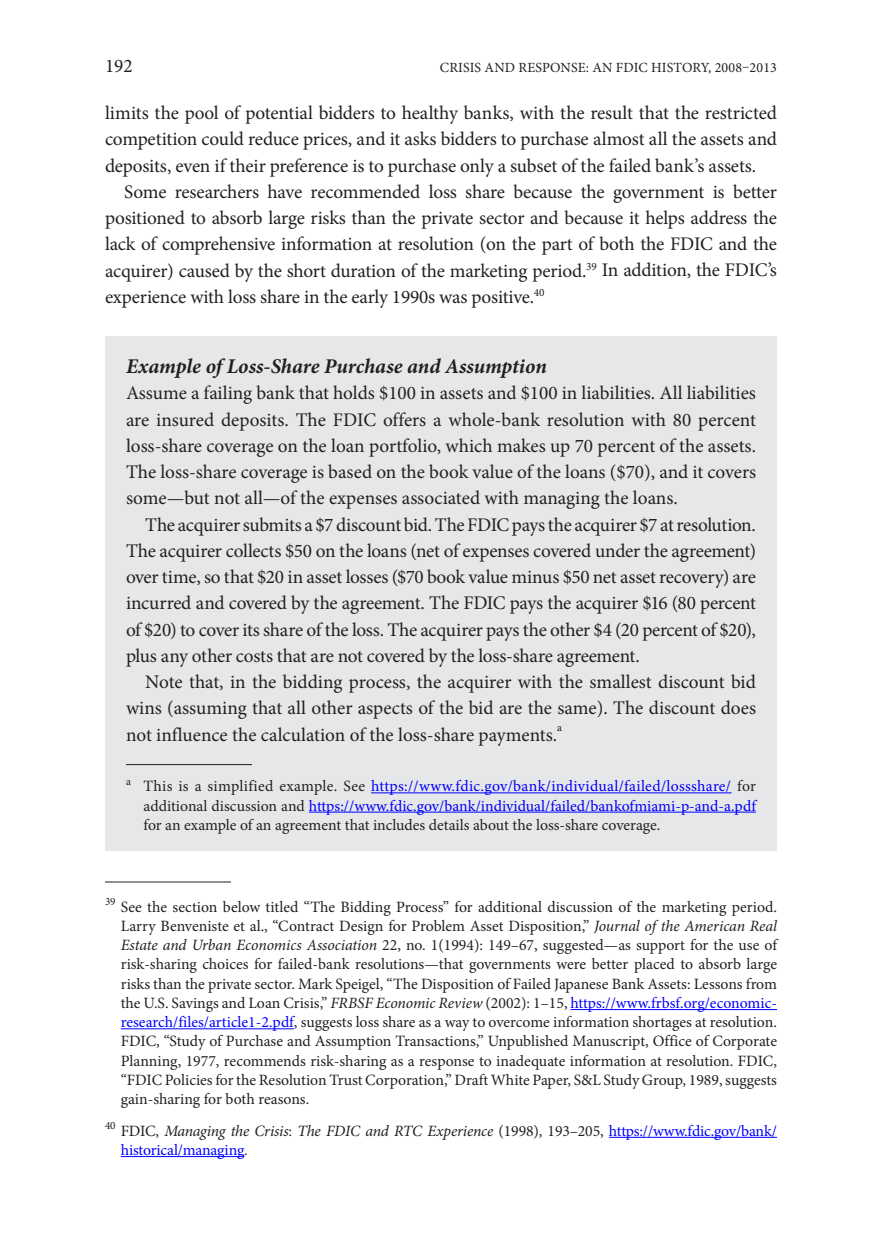
<style>
.page{position:relative;width:882px;height:1260px;background:#fff}
.page>*{position:absolute;margin:0;border:0;box-sizing:border-box;transform-origin:0 0}
.t1{font:italic 700 21px "Minion Pro";letter-spacing:-.005em;color:#231f20}
.t2{font:19.25px/26.2px "Minion Pro";letter-spacing:-.01em;color:#231f20;text-align:justify}
.t3{font:15.75px/19.2px "Minion Pro";letter-spacing:-.005em;color:#231f20;text-align:justify}
.t4{font:15.75px/19.2px "Minion Pro";letter-spacing:-.015em;color:#00f}
.t5{font:14px "Minion Pro";letter-spacing:.01em;color:#231f20}
.t6{font:11.2px "Minion Pro";color:#231f20}
.s1{color:#00f}
.s2{font-style:italic}
.s3{color:#231f20}
.s4{font-style:italic;color:#231f20}
</style>
<div class="page">
<div style="left:105px;top:337px;width:672px;height:514px;background:#e6e7e8"></div>
<hr style="left:121px;top:1156px;width:123px;height:1px;background:#00f">
<hr style="left:609px;top:1137px;width:168px;height:1px;background:#00f">
<hr style="left:121px;top:1028px;width:173px;height:1px;background:#00f">
<hr style="left:571px;top:1009px;width:206px;height:1px;background:#00f">
<hr style="left:309px;top:812px;width:447px;height:1px;background:#00f">
<hr style="left:371px;top:792px;width:361px;height:1px;background:#00f">
<hr style="left:105px;top:882px;width:126px;height:1px;background:#231f20">
<hr style="left:126px;top:764px;width:126px;height:1px;background:#231f20">
<p class="t2" style="left:105px;top:53px;width:29px">192</p>
<p class="t5" style="left:440px;top:59px;width:339px">CRISIS AND RESPONSE: AN FDIC HISTORY, 2008–2013</p>
<p class="t2" style="left:105px;top:100px;width:673px">limits the pool of potential bidders to healthy banks, with the result that the restricted</p>
<p class="t2" style="left:105px;top:126px;width:674px">competition could reduce prices, and it asks bidders to purchase almost all the assets and</p>
<p class="t2" style="left:124px;top:152px;width:654px;text-indent:-19px">deposits, even if their preference is to purchase only a subset of the failed bank’s assets.<br>Some researchers have recommended loss share because the government is better</p>
<p class="t2" style="left:105px;top:205px;width:674px">positioned to absorb large risks than the private sector and because it helps address the</p>
<p class="t2" style="left:105px;top:231px;width:674px">lack of comprehensive information at resolution (on the part of both the FDIC and the</p>
<p class="t2" style="left:105px;top:257px;width:674px">acquirer) caused by the short duration of the marketing period.<sup>39</sup> In addition, the FDIC’s</p>
<p class="t2" style="left:105px;top:284px;width:441px">experience with loss share in the early 1990s was positive.<sup>40</sup></p>
<h4 class="t1" style="left:126px;top:351px;width:423px">Example of Loss-Share Purchase and Assumption</h4>
<p class="t2" style="left:126px;top:380px;width:632px">Assume a failing bank that holds $100 in assets and $100 in liabilities. All liabilities are insured deposits. The FDIC offers a whole-bank resolution with 80 percent loss-share coverage on the loan portfolio, which makes up 70 percent of the assets.<br>The loss-share coverage is based on the book value of the loans ($70), and it covers some—but not all—of the expenses associated with managing the loans.</p>
<p class="t2" style="left:126px;top:511px;width:632px;text-indent:19px">The acquirer submits a $7 discount bid. The FDIC pays the acquirer $7 at resolution.<br>The acquirer collects $50 on the loans (net of expenses covered under the agreement) over time, so that $20 in asset losses ($70 book value minus $50 net asset recovery) are incurred and covered by the agreement. The FDIC pays the acquirer $16 (80 percent of $20) to cover its share of the loss. The acquirer pays the other $4 (20 percent of $20), plus any other costs that are not covered by the loss-share agreement.</p>
<p class="t2" style="left:126px;top:669px;width:632px;text-indent:19px">Note that, in the bidding process, the acquirer with the smallest discount bid wins (assuming that all other aspects of the bid are the same). The discount does not influence the calculation of the loss-share payments.</p>
<p class="t6" style="left:557px;top:720px;width:6px">a</p>
<p class="t6" style="left:126px;top:774px;width:6px">a</p>
<p class="t3" style="left:144px;top:777px;width:614px">This is a simplified example. See <span class="s1">https://www.fdic.gov/bank/individual/failed/lossshare/</span> for additional discussion and <span class="s1">https://www.fdic.gov/bank/individual/failed/bankofmiami-p-and-a.pdf </span>for an example of an agreement that includes details about the loss-share coverage.</p>
<p class="t3" style="left:121px;top:897px;width:658px;text-indent:-16px"><sup>39</sup> See the section below titled “The Bidding Process” for additional discussion of the marketing period.<br>Larry Benveniste et al., “Contract Design for Problem Asset Disposition,” <span class="s2">Journal of the American Real Estate and Urban Economics Association</span> 22, no. 1(1994): 149–67, suggested—as support for the use of risk-sharing choices for failed-bank resolutions—that governments were better placed to absorb large risks than the private sector. Mark Speigel, “The Disposition of Failed Japanese Bank Assets: Lessons from the U.S. Savings and Loan Crisis,” <span class="s2">FRBSF Economic Review</span> (2002): 1–15, <span class="s1">https://www.frbsf.org/economic&shy;research/files/article1-2.pdf</span>, suggests loss share as a way to overcome information shortages at resolution.<br>FDIC, “Study of Purchase and Assumption Transactions,” Unpublished Manuscript, Office of Corporate Planning, 1977, recommends risk-sharing as a response to inadequate information at resolution. FDIC, “FDIC Policies for the Resolution Trust Corporation,” Draft White Paper, S&amp;L Study Group, 1989, suggests gain-sharing for both reasons.</p>
<p class="t4" style="left:121px;top:1121px;width:658px;text-indent:-16px"><sup>40</sup> <span class="s3">FDIC,</span> <span class="s4">Managing the Crisis</span><span class="s3">:</span> <span class="s4">The FDIC and RTC Experience</span> <span class="s3">(1998), 193–205,</span> https://www.fdic.gov/bank/ historical/managing<span class="s3">.</span></p>
</div>
